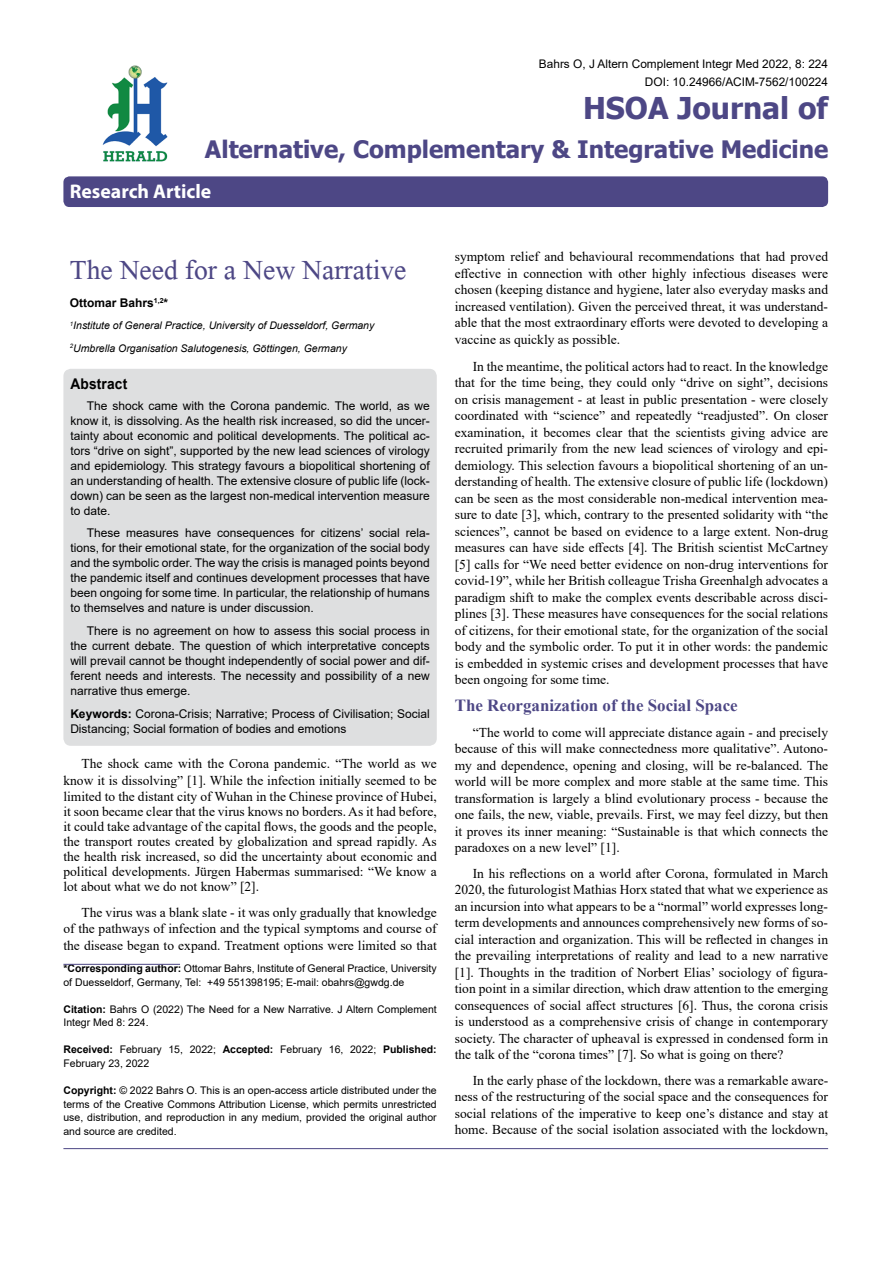
<style>
.page{position:relative;width:893px;height:1263px;background:#fff}
.page>*{position:absolute;margin:0;border:0;box-sizing:border-box;transform-origin:0 0}
.t1{font:41.25px "Microsoft Himalaya";color:#4d4785}
.t2{font:700 30px "Tahoma";color:#4d4785}
.t3{font:700 24px "Tahoma";color:#4d4785}
.t4{font:700 19.8px "Myriad Hebrew";color:#fff}
.t5{font:700 16.95px "Times New Roman";color:#4d4785}
.t6{font:700 14.85px "Arial";letter-spacing:.015em;color:#000;scale:.93 1}
.t7{font:13.5px/16.5px "Times New Roman";color:#000;text-align:justify}
.t8{font:12px/15px "Arial";color:#000;text-align:justify}
.t9{font:700 12px "Arial";color:#000}
.t10{font:11.85px/18px "Arial";color:#000;text-align:right}
.t11{font:10.5px/13.5px "Arial";color:#000}
.t12{font:italic 10.5px/22.5px "Arial";color:#000}
.s1{font-weight:700}
</style>
<div class="page">
<div style="left:63px;top:176px;width:765px;height:31px;background:#4d4785;border-radius:6px"></div>
<hr style="left:63px;top:964px;width:117px;height:1px;background:#4d4785">
<img style="left:102px;top:65px;width:66px;height:97px">
<hr style="left:63px;top:1148px;width:765px;height:1px;background:#4d4785">
<div style="left:63px;top:369px;width:374px;height:377px;background:#dedfe0;border-radius:8px"></div>
<p class="t10" style="left:539px;top:55px;width:291px">Bahrs O, J Altern Complement Integr Med 2022, 8: 224<br>DOI: 10.24966/ACIM-7562/100224</p>
<h2 class="t2" style="left:583px;top:87px;width:247px">HSOA Journal of</h2>
<h3 class="t3" style="left:205px;top:132px;width:625px">Alternative, Complementary &amp; Integrative Medicine</h3>
<h3 class="t4" style="left:70px;top:180px;width:143px">Research Article</h3>
<h1 class="t1" style="left:70px;top:240px;width:338px">The Need for a New Narrative</h1>
<p class="t9" style="left:70px;top:294px;width:100px">Ottomar Bahrs<sup>1,2</sup>*</p>
<p class="t12" style="left:70px;top:314px;width:306px"><sup>1</sup>Institute of General Practice, University of Duesseldorf, Germany<br><sup>2</sup>Umbrella Organisation Salutogenesis, Göttingen, Germany</p>
<p class="t6" style="left:70px;top:373px;width:63px">Abstract</p>
<p class="t8" style="left:70px;top:398px;width:361px;text-indent:16px">The shock came with the Corona pandemic. The world, as we know it, is dissolving. As the health risk increased, so did the uncer&shy;tainty about economic and political developments. The political ac&shy;tors “drive on sight”, supported by the new lead sciences of virology and epidemiology. This strategy favours a biopolitical shortening of an understanding of health. The extensive closure of public life (lock&shy;down) can be seen as the largest non-medical intervention measure to date.</p>
<p class="t8" style="left:70px;top:526px;width:361px;text-indent:16px">These measures have consequences for citizens’ social rela&shy;tions, for their emotional state, for the organization of the social body and the symbolic order. The way the crisis is managed points beyond the pandemic itself and continues development processes that have been ongoing for some time. In particular, the relationship of humans to themselves and nature is under discussion.</p>
<p class="t8" style="left:70px;top:623px;width:361px;text-indent:16px">There is no agreement on how to assess this social process in the current debate. The question of which interpretative concepts will prevail cannot be thought independently of social power and dif&shy;ferent needs and interests. The necessity and possibility of a new narrative thus emerge.</p>
<p class="t8" style="left:70px;top:706px;width:361px"><span class="s1">Keywords:</span> Corona-Crisis; Narrative; Process of Civilisation; Social<br>Distancing; Social formation of bodies and emotions</p>
<p class="t7" style="left:63px;top:755px;width:375px;text-indent:18px">The shock came with the Corona pandemic. “The world as we know it is dissolving” [1]. While the infection initially seemed to be limited to the distant city of Wuhan in the Chinese province of Hubei,</p>
<p class="t7" style="left:63px;top:804px;width:375px;line-height:15px">it soon became clear that the virus knows no borders. As it had before, it could take advantage of the capital flows, the goods and the people, the transport routes created by globalization and spread rapidly. As the health risk increased, so did the uncertainty about economic and political developments. Jürgen Habermas summarised: “We know a lot about what we do not know” [2].</p>
<p class="t7" style="left:63px;top:904px;width:375px;text-indent:18px">The virus was a blank slate - it was only gradually that knowledge of the pathways of infection and the typical symptoms and course of the disease began to expand. Treatment options were limited so that</p>
<p class="t11" style="left:63px;top:962px;width:375px"><span class="s1">*Corresponding author:</span> Ottomar Bahrs, Institute of General Practice, University of Duesseldorf, Germany, Tel: +49 551398195; E-mail: obahrs@gwdg.de</p>
<p class="t11" style="left:63px;top:1002px;width:375px"><span class="s1">Citation:</span> Bahrs O (2022) The Need for a New Narrative. J Altern Complement<br>Integr Med 8: 224.</p>
<p class="t11" style="left:63px;top:1043px;width:375px"><span class="s1">Received:</span> February 15, 2022; <span class="s1">Accepted:</span> February 16, 2022; <span class="s1">Published:<br></span>February 23, 2022</p>
<p class="t11" style="left:63px;top:1083px;width:375px;text-align:justify"><span class="s1">Copyright:</span> © 2022 Bahrs O. This is an open-access article distributed under the terms of the Creative Commons Attribution License, which permits unrestricted use, distribution, and reproduction in any medium, provided the original author and source are credited.</p>
<p class="t7" style="left:455px;top:248px;width:375px">symptom relief and behavioural recommendations that had proved effective in connection with other highly infectious diseases were chosen (keeping distance and hygiene, later also everyday masks and increased ventilation). Given the perceived threat, it was understand&shy;able that the most extraordinary efforts were devoted to developing a vaccine as quickly as possible.</p>
<p class="t7" style="left:455px;top:358px;width:375px;text-indent:18px">In the meantime, the political actors had to react. In the knowledge that for the time being, they could only “drive on sight”, decisions on crisis management - at least in public presentation - were closely coordinated with “science” and repeatedly “readjusted”. On closer examination, it becomes clear that the scientists giving advice are recruited primarily from the new lead sciences of virology and epi&shy;demiology. This selection favours a biopolitical shortening of an un&shy;derstanding of health. The extensive closure of public life (lockdown) can be seen as the most considerable non-medical intervention mea&shy;sure to date [3], which, contrary to the presented solidarity with “the sciences”, cannot be based on evidence to a large extent. Non-drug measures can have side effects [4]. The British scientist McCartney [5] calls for “We need better evidence on non-drug interventions for covid-19”, while her British colleague Trisha Greenhalgh advocates a paradigm shift to make the complex events describable across disci&shy;plines [3]. These measures have consequences for the social relations of citizens, for their emotional state, for the organization of the social body and the symbolic order. To put it in other words: the pandemic is embedded in systemic crises and development processes that have been ongoing for some time.</p>
<p class="t5" style="left:455px;top:693px;width:284px">The Reorganization of the Social Space</p>
<p class="t7" style="left:455px;top:724px;width:375px;text-indent:18px">“The world to come will appreciate distance again - and precisely because of this will make connectedness more qualitative”. Autono&shy;my and dependence, opening and closing, will be re-balanced. The world will be more complex and more stable at the same time. This transformation is largely a blind evolutionary process - because the one fails, the new, viable, prevails. First, we may feel dizzy, but then it proves its inner meaning: “Sustainable is that which connects the paradoxes on a new level” [1].</p>
<p class="t7" style="left:455px;top:865px;width:375px;text-indent:18px">In his reflections on a world after Corona, formulated in March 2020, the futurologist Mathias Horx stated that what we experience as an incursion into what appears to be a “normal” world expresses long&shy;term developments and announces comprehensively new forms of so&shy;cial interaction and organization. This will be reflected in changes in the prevailing interpretations of reality and lead to a new narrative [1]. Thoughts in the tradition of Norbert Elias’ sociology of figura&shy;tion point in a similar direction, which draw attention to the emerging consequences of social affect structures [6]. Thus, the corona crisis is understood as a comprehensive crisis of change in contemporary society. The character of upheaval is expressed in condensed form in the talk of the “corona times” [7]. So what is going on there?</p>
<p class="t7" style="left:455px;top:1072px;width:375px;text-indent:18px">In the early phase of the lockdown, there was a remarkable aware&shy;ness of the restructuring of the social space and the consequences for social relations of the imperative to keep one’s distance and stay at home. Because of the social isolation associated with the lockdown,</p>
</div>
